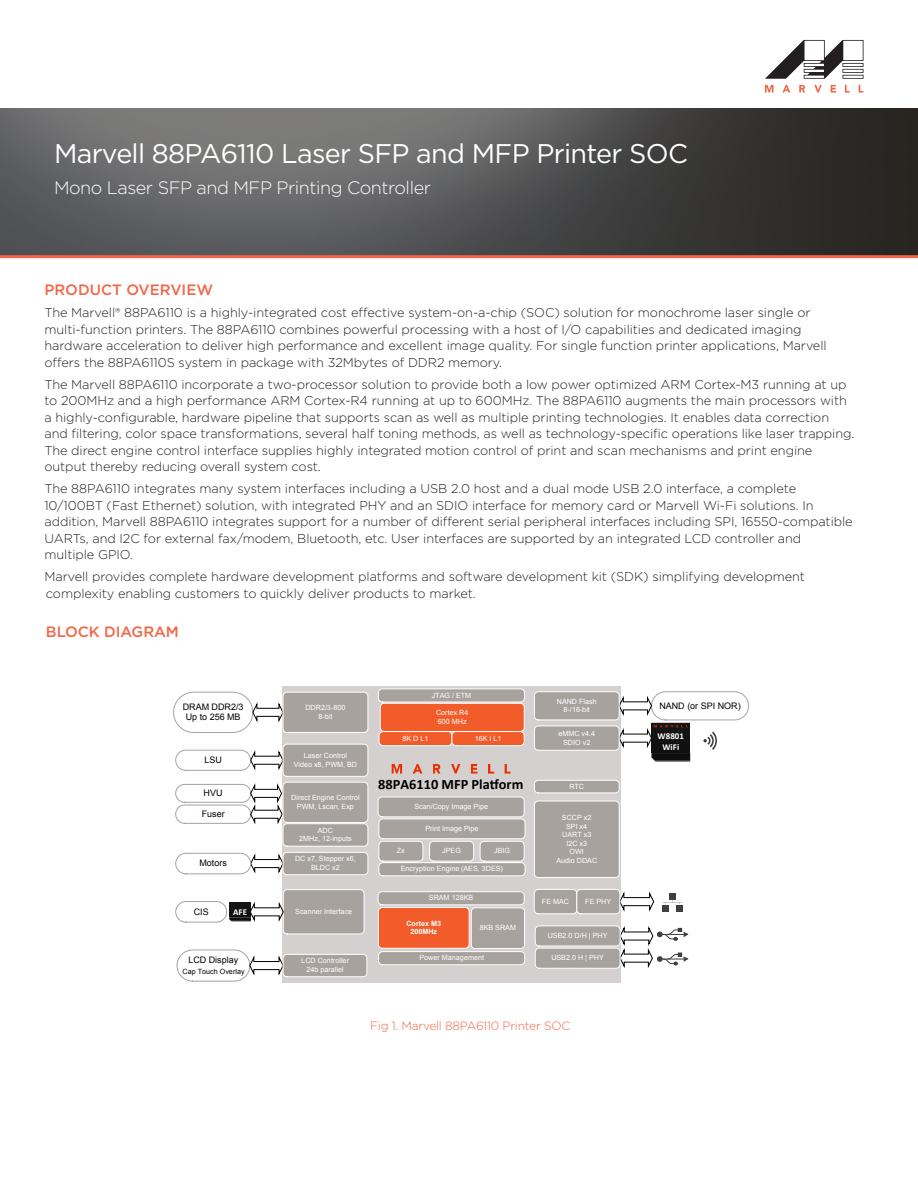
<style>
.page{position:relative;width:918px;height:1188px;background:#fff}
.page>*{position:absolute;margin:0;border:0;box-sizing:border-box;transform-origin:0 0}
.t1{font:27px "Gotham";letter-spacing:-.025em;color:#fff}
.Subtitle{font:300 18px "Gotham";letter-spacing:-.025em;color:#fff}
.Header_1{font:500 15px "Gotham";letter-spacing:-.005em;color:#f26648}
.t2{font:700 14.4px "Calibri";color:#000}
.Body_copy{font:300 12.75px/16.5px "Gotham";letter-spacing:-.005em;color:#231f20}
.Figure_title{font:300 12px "Gotham";letter-spacing:-.02em;color:#f26648}
.t3{font:9px/10.8px "Arial";color:#000;text-align:center}
.t4{font:700 9px/10.8px "Calibri";letter-spacing:.005em;color:#fff;text-align:center}
.t5{font:7.2px/8.6px "Arial";color:#fff;text-align:center}
.t6{font:7.2px "Arial";letter-spacing:.005em;color:#000}
.t7{font:700 7.2px/8.6px "Arial";color:#fff;text-align:center}
</style>
<div class="page">
<img style="left:0;top:108px;width:918px;height:147px">
<hr style="left:0;top:255px;width:918px;height:3px;background:#f26648">
<svg style="left:765px;top:85px;width:9px;height:8px"></svg>
<svg style="left:782px;top:85px;width:8px;height:8px"></svg>
<svg style="left:799px;top:85px;width:6px;height:8px"></svg>
<svg style="left:814px;top:85px;width:8px;height:8px"></svg>
<svg style="left:831px;top:85px;width:5px;height:8px"></svg>
<svg style="left:845px;top:85px;width:5px;height:8px"></svg>
<svg style="left:859px;top:85px;width:4px;height:8px"></svg>
<svg style="left:765px;top:40px;width:99px;height:39px"></svg>
<div style="left:670px;top:893px;width:6px;height:7px;background:#3f3f3f"></div>
<div style="left:663px;top:905px;width:6px;height:7px;background:#3f3f3f"></div>
<div style="left:677px;top:905px;width:6px;height:7px;background:#3f3f3f"></div>
<div style="left:283px;top:686px;width:338px;height:296px;background:#d3d0cf"></div>
<svg style="left:433px;top:764px;width:8px;height:10px"></svg>
<svg style="left:451px;top:764px;width:9px;height:10px"></svg>
<svg style="left:471px;top:764px;width:7px;height:10px"></svg>
<svg style="left:488px;top:764px;width:6px;height:10px"></svg>
<svg style="left:392px;top:764px;width:10px;height:10px"></svg>
<svg style="left:413px;top:764px;width:9px;height:10px"></svg>
<svg style="left:505px;top:764px;width:6px;height:10px"></svg>
<svg style="left:173px;top:692px;width:195px;height:41px"></svg>
<svg style="left:175px;top:744px;width:193px;height:102px"></svg>
<svg style="left:175px;top:852px;width:193px;height:23px"></svg>
<svg style="left:177px;top:950px;width:190px;height:31px"></svg>
<svg style="left:378px;top:797px;width:147px;height:79px;background:#b3aeac"></svg>
<svg style="left:378px;top:689px;width:147px;height:57px;background:#e27b58"></svg>
<svg style="left:378px;top:892px;width:147px;height:73px;background:#ca9583"></svg>
<svg style="left:534px;top:780px;width:85px;height:13px"></svg>
<div style="left:534px;top:801px;width:85px;height:77px;background:#a8a29f"></div>
<svg style="left:535px;top:926px;width:154px;height:43px"></svg>
<svg style="left:534px;top:889px;width:120px;height:25px"></svg>
<svg style="left:175px;top:889px;width:189px;height:45px"></svg>
<svg style="left:534px;top:691px;width:215px;height:70px"></svg>
<p class="t1" style="left:54px;top:137px;width:636px">Marvell 88PA6110 Laser SFP and MFP Printer SOC</p>
<p class="Subtitle" style="left:54px;top:176px;width:378px">Mono Laser SFP and MFP Printing Controller</p>
<p class="Header_1" style="left:44px;top:280px;width:170px">PRODUCT OVERVIEW</p>
<p class="Body_copy" style="left:44px;top:304px;width:784px">The Marvell® 88PA6110 is a highly-integrated cost effective system-on-a-chip (SOC) solution for monochrome laser single or multi-function printers. The 88PA6110 combines powerful processing with a host of I/O capabilities and dedicated imaging hardware acceleration to deliver high performance and excellent image quality. For single function printer applications, Marvell offers the 88PA6110S system in package with 32Mbytes of DDR2 memory.</p>
<p class="Body_copy" style="left:44px;top:376px;width:812px">The Marvell 88PA6110 incorporate a two-processor solution to provide both a low power optimized ARM Cortex-M3 running at up to 200MHz and a high performance ARM Cortex-R4 running at up to 600MHz. The 88PA6110 augments the main processors with a highly-configurable, hardware pipeline that supports scan as well as multiple printing technologies. It enables data correction and filtering, color space transformations, several half toning methods, as well as technology-specific operations like laser trapping.<br>The direct engine control interface supplies highly integrated motion control of print and scan mechanisms and print engine output thereby reducing overall system cost.</p>
<p class="Body_copy" style="left:44px;top:480px;width:810px">The 88PA6110 integrates many system interfaces including a USB 2.0 host and a dual mode USB 2.0 interface, a complete 10/100BT (Fast Ethernet) solution, with integrated PHY and an SDIO interface for memory card or Marvell Wi-Fi solutions. In addition, Marvell 88PA6110 integrates support for a number of different serial peripheral interfaces including SPI, 16550-compatible UARTs, and I2C for external fax/modem, Bluetooth, etc. User interfaces are supported by an integrated LCD controller and multiple GPIO.</p>
<p class="Body_copy" style="left:44px;top:568px;width:762px">Marvell provides complete hardware development platforms and software development kit (SDK) simplifying development complexity enabling customers to quickly deliver products to market.</p>
<p class="Header_1" style="left:46px;top:622px;width:134px">BLOCK DIAGRAM</p>
<p class="t3" style="left:183px;top:701px;width:62px">DRAM DDR2/3<br>Up to 256 MB</p>
<p class="t3" style="left:204px;top:754px;width:19px">LSU</p>
<p class="t3" style="left:204px;top:788px;width:20px">HVU</p>
<p class="t3" style="left:202px;top:808px;width:24px">Fuser</p>
<p class="t3" style="left:199px;top:858px;width:29px">Motors</p>
<p class="t3" style="left:194px;top:906px;width:16px">CIS</p>
<p class="t4" style="left:233px;top:906px;width:15px">AFE</p>
<p class="t3" style="left:188px;top:954px;width:51px">LCD Display</p>
<p class="t6" style="left:182px;top:966px;width:64px">Cap Touch Overlay</p>
<p class="t5" style="left:305px;top:703px;width:42px">DDR2/3-800<br>8-bit</p>
<p class="t5" style="left:294px;top:751px;width:65px">Laser Control<br>Video x8, PWM, BD</p>
<p class="t5" style="left:291px;top:793px;width:70px">Direct Engine Control<br>PWM, Lscan, Exp</p>
<p class="t5" style="left:299px;top:826px;width:54px">ADC<br>2MHz, 12-inputs</p>
<p class="t5" style="left:295px;top:855px;width:62px">DC x7, Stepper x6,<br>BLDC x2</p>
<p class="t5" style="left:295px;top:907px;width:58px">Scanner Interface</p>
<p class="t5" style="left:301px;top:957px;width:49px">LCD Controller<br>24b parallel</p>
<p class="t5" style="left:432px;top:691px;width:41px">JTAG / ETM</p>
<p class="t5" style="left:436px;top:708px;width:34px;text-align:left">Cortex R4<br>600 MHz</p>
<p class="t5" style="left:403px;top:734px;width:27px">8K D L1</p>
<p class="t5" style="left:475px;top:734px;width:28px">16K I L1</p>
<p class="t2" style="left:378px;top:775px;width:147px">88PA6110 MFP Platform</p>
<p class="t5" style="left:414px;top:802px;width:75px">Scan/Copy Image Pipe</p>
<p class="t5" style="left:425px;top:824px;width:55px">Print Image Pipe</p>
<p class="t5" style="left:397px;top:847px;width:9px">Zx</p>
<p class="t5" style="left:442px;top:847px;width:20px">JPEG</p>
<p class="t5" style="left:494px;top:847px;width:17px">JBIG</p>
<p class="t5" style="left:401px;top:865px;width:104px">Encryption Engine (AES, 3DES)</p>
<p class="t5" style="left:429px;top:894px;width:46px">SRAM 128KB</p>
<p class="t7" style="left:406px;top:919px;width:36px">Cortex M3<br>200MHz</p>
<p class="t5" style="left:480px;top:924px;width:38px">8KB SRAM</p>
<p class="t5" style="left:419px;top:954px;width:66px">Power Management</p>
<p class="t5" style="left:557px;top:697px;width:41px">NAND Flash<br>8-/16-bit</p>
<p class="t5" style="left:558px;top:729px;width:38px">eMMC v4.4<br>SDIO v2</p>
<p class="t5" style="left:569px;top:782px;width:16px">RTC</p>
<p class="t5" style="left:556px;top:813px;width:42px">SCCP x2<br>SPI x4<br>UART x3<br>I2C x3<br>OWI<br>Audio DDAC</p>
<p class="t5" style="left:542px;top:897px;width:29px">FE MAC</p>
<p class="t5" style="left:548px;top:931px;width:61px">USB2.0 D/H | PHY</p>
<p class="t5" style="left:551px;top:954px;width:54px">USB2.0 H | PHY</p>
<p class="t5" style="left:585px;top:897px;width:27px">FE PHY</p>
<p class="Figure_title" style="left:370px;top:1018px;width:202px">Fig 1. Marvell 88PA6110 Printer SOC</p>
<p class="t3" style="left:659px;top:700px;width:83px">NAND (or SPI NOR)</p>
<p class="t4" style="left:658px;top:731px;width:28px">W8801<br>WiFi</p>
</div>
